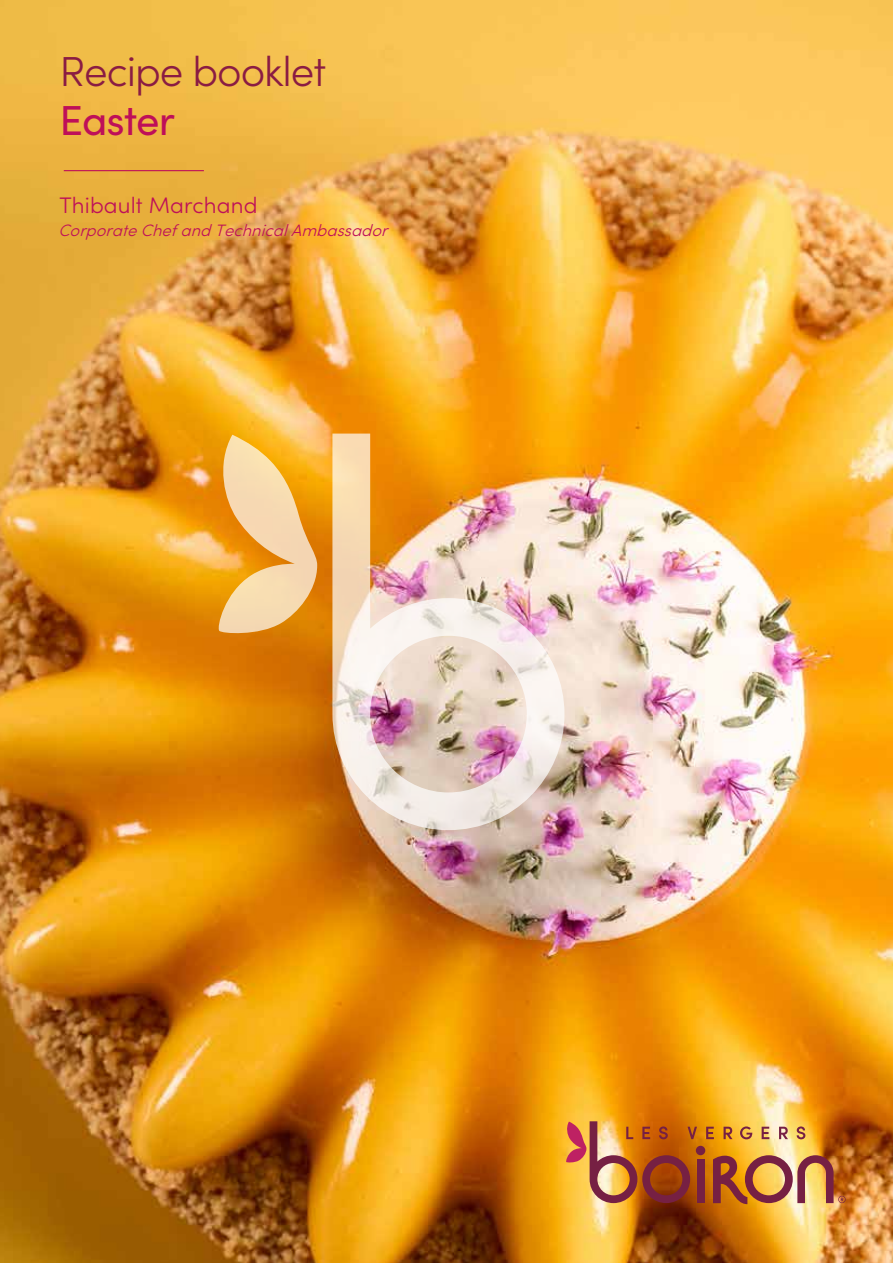
<style>
.page{position:relative;width:893px;height:1263px;background:#fff}
.page>*{position:absolute;margin:0;border:0;box-sizing:border-box;transform-origin:0 0}
.t1{font:300 42px "Sofia Pro";letter-spacing:-.025em;color:#8a1c43}
.t2{font:42px "Sofia Pro";letter-spacing:-.025em;color:#be0f59}
.t3{font:300 22.5px "Sofia Pro";letter-spacing:.005em;color:#be0f59}
.t4{font:italic 300 16.5px "Sofia Pro";color:#be0f59}
</style>
<div class="page">
<img style="left:0;top:0;width:893px;height:1263px">
<svg style="left:216px;top:435px;width:101px;height:201px;background:#f2bc67"></svg>
<img style="left:332px;top:434px;width:232px;height:396px">
<hr style="left:64px;top:170px;width:140px;height:1px;background:#be0f59">
<svg style="left:706px;top:1127px;width:8px;height:12px"></svg>
<svg style="left:723px;top:1127px;width:9px;height:12px"></svg>
<svg style="left:740px;top:1126px;width:12px;height:13px"></svg>
<svg style="left:762px;top:1127px;width:7px;height:12px"></svg>
<svg style="left:779px;top:1127px;width:9px;height:12px"></svg>
<svg style="left:797px;top:1126px;width:8px;height:13px"></svg>
<div style="left:696px;top:1146px;width:9px;height:9px;background:#762043;border-radius:50%"></div>
<div style="left:697px;top:1159px;width:7px;height:44px;background:#762043"></div>
<svg style="left:565px;top:1121px;width:132px;height:82px;background:#c27135"></svg>
<img style="left:713px;top:1155px;width:133px;height:49px">
<h1 class="t1" style="left:60px;top:41px;width:268px">Recipe booklet</h1>
<h1 class="t2" style="left:60px;top:90px;width:117px">Easter</h1>
<h2 class="t3" style="left:60px;top:189px;width:200px">Thibault Marchand</h2>
<p class="t4" style="left:58px;top:218px;width:336px">CorporateChefandTechnicalAmbassador</p>
</div>
